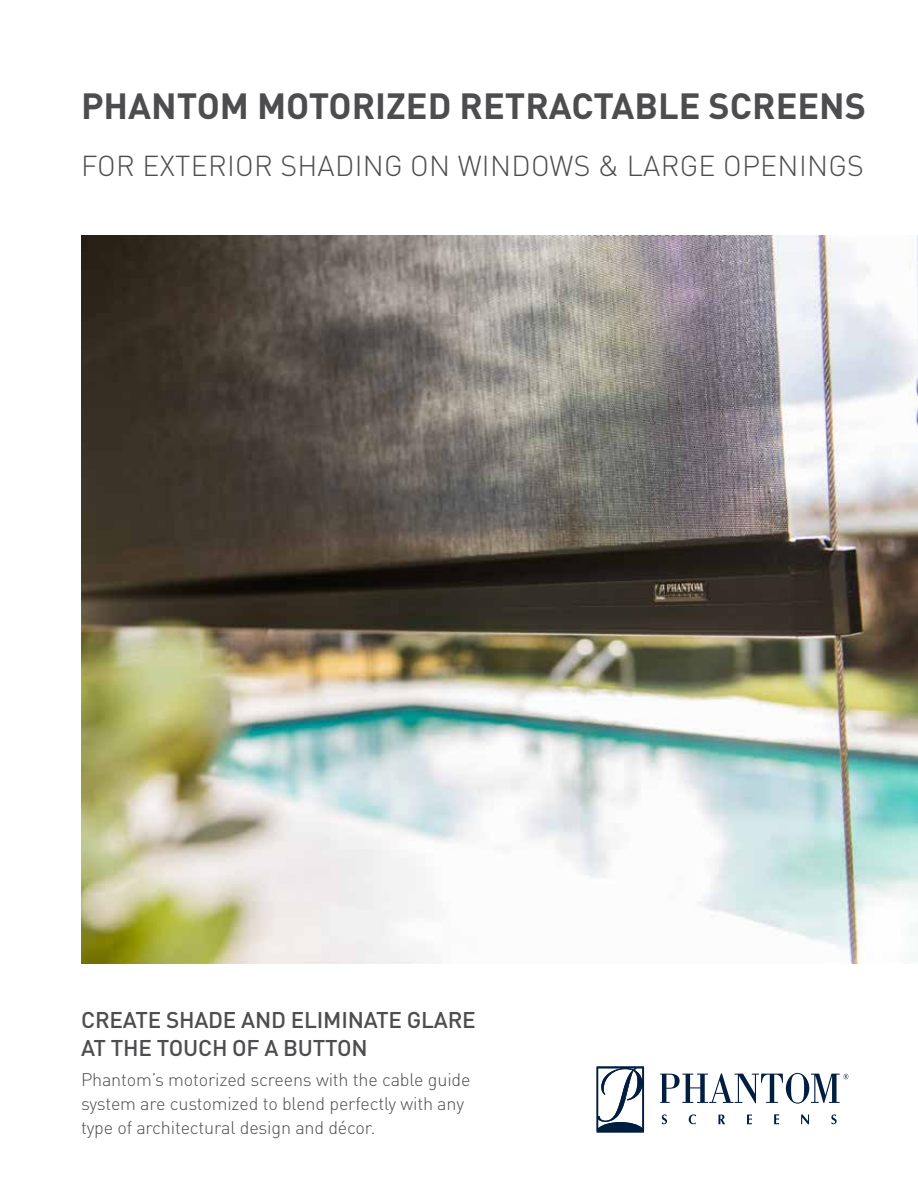
<style>
.page{position:relative;width:918px;height:1188px;background:#fff}
.page>*{position:absolute;margin:0;border:0;box-sizing:border-box;transform-origin:0 0}
.t1{font:700 36px "DINOT";color:#4d4d4f}
.t2{font:300 28.5px "DINOT";letter-spacing:.01em;color:#4d4d4f}
.t3{font:500 22.5px/28.5px "DINOT";letter-spacing:-.01em;color:#4d4d4f}
.t4{font:300 18px/24px "DINOT";letter-spacing:-.01em;color:#4d4d4f}
</style>
<div class="page">
<img style="left:81px;top:236px;width:837px;height:727px">
<svg style="left:662px;top:1114px;width:5px;height:10px"></svg>
<svg style="left:689px;top:1114px;width:7px;height:10px"></svg>
<svg style="left:718px;top:1115px;width:7px;height:9px"></svg>
<svg style="left:747px;top:1115px;width:5px;height:9px"></svg>
<svg style="left:774px;top:1114px;width:5px;height:10px"></svg>
<svg style="left:801px;top:1114px;width:8px;height:10px"></svg>
<svg style="left:831px;top:1114px;width:6px;height:10px"></svg>
<svg style="left:660px;top:1073px;width:188px;height:31px"></svg>
<svg style="left:597px;top:1066px;width:47px;height:66px"></svg>
<h1 class="t1" style="left:81px;top:83px;width:787px">PHANTOM MOTORIZED RETRACTABLE SCREENS</h1>
<h2 class="t2" style="left:81px;top:149px;width:784px">FOR EXTERIOR SHADING ON WINDOWS &amp; LARGE OPENINGS</h2>
<p class="t3" style="left:81px;top:1005px;width:396px">CREATE SHADE AND ELIMINATE GLARE<br>AT THE TOUCH OF A BUTTON</p>
<p class="t4" style="left:81px;top:1068px;width:391px">Phantom’s motorized screens with the cable guide system are customized to blend perfectly with any type of architectural design and décor.</p>
</div>
